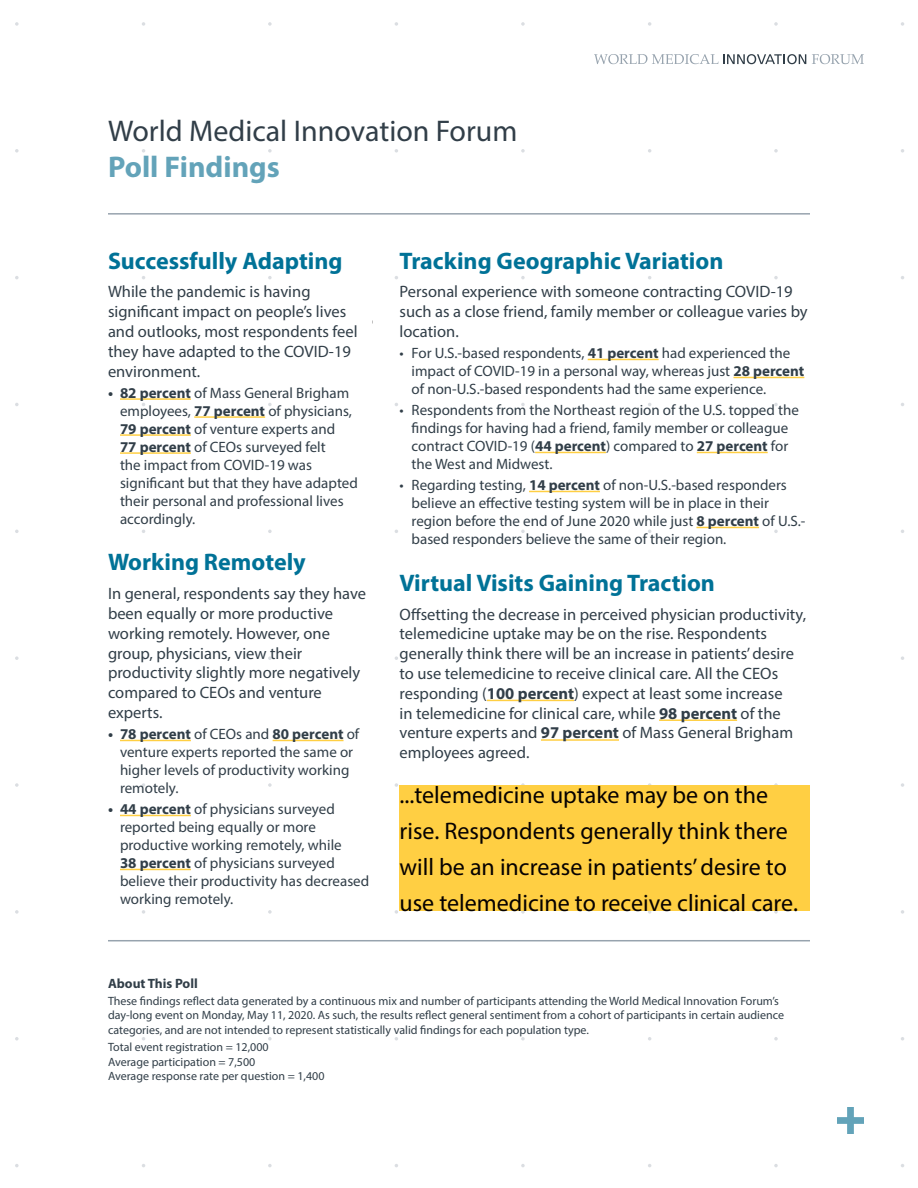
<style>
.page{position:relative;width:918px;height:1188px;background:#fff}
.page>*{position:absolute;margin:0;border:0;box-sizing:border-box;transform-origin:0 0}
.t1{font:30px "Myriad Pro";color:#313e48}
.t2{font:700 30px "Myriad Pro";color:#63a3b9}
.t3{font:24px/36px "Myriad Pro";color:#060101}
.t4{font:700 24px "Myriad Pro";color:#007297}
.t5{font:16.5px/19.8px "Myriad Pro";color:#313e48}
.t6{font:15px/18px "Myriad Pro";color:#313e48}
.t7{font:700 13.5px "Myriad Pro";color:#313e48}
.t8{font:12px/14.4px "Myriad Pro";color:#313e48}
.s1{font-weight:700}
</style>
<div class="page">
<svg style="left:521px;top:22px;width:4px;height:4px"></svg>
<svg style="left:521px;top:1037px;width:4px;height:4px"></svg>
<svg style="left:521px;top:149px;width:4px;height:4px"></svg>
<svg style="left:521px;top:403px;width:4px;height:3px"></svg>
<svg style="left:521px;top:656px;width:4px;height:4px"></svg>
<svg style="left:901px;top:783px;width:3px;height:4px"></svg>
<svg style="left:901px;top:22px;width:3px;height:4px"></svg>
<svg style="left:774px;top:656px;width:4px;height:4px"></svg>
<svg style="left:774px;top:22px;width:4px;height:4px"></svg>
<svg style="left:774px;top:1037px;width:4px;height:4px"></svg>
<svg style="left:774px;top:149px;width:4px;height:4px"></svg>
<svg style="left:774px;top:1164px;width:4px;height:3px"></svg>
<svg style="left:774px;top:403px;width:4px;height:3px"></svg>
<svg style="left:15px;top:783px;width:4px;height:4px"></svg>
<svg style="left:15px;top:910px;width:4px;height:4px"></svg>
<svg style="left:15px;top:22px;width:4px;height:4px"></svg>
<svg style="left:15px;top:1037px;width:4px;height:4px"></svg>
<svg style="left:15px;top:149px;width:4px;height:4px"></svg>
<svg style="left:15px;top:656px;width:4px;height:4px"></svg>
<svg style="left:142px;top:783px;width:3px;height:4px"></svg>
<svg style="left:142px;top:22px;width:3px;height:4px"></svg>
<svg style="left:268px;top:656px;width:4px;height:4px"></svg>
<svg style="left:268px;top:783px;width:4px;height:4px"></svg>
<svg style="left:268px;top:910px;width:4px;height:4px"></svg>
<svg style="left:268px;top:22px;width:4px;height:4px"></svg>
<svg style="left:268px;top:1037px;width:4px;height:4px"></svg>
<svg style="left:268px;top:149px;width:4px;height:4px"></svg>
<svg style="left:594px;top:54px;width:212px;height:10px"></svg>
<svg style="left:812px;top:54px;width:52px;height:10px"></svg>
<hr style="left:120px;top:398px;width:71px;height:2px;background:#ffcf43">
<hr style="left:194px;top:416px;width:71px;height:2px;background:#ffcf43">
<hr style="left:120px;top:434px;width:71px;height:2px;background:#ffcf43">
<hr style="left:120px;top:452px;width:71px;height:2px;background:#ffcf43">
<hr style="left:120px;top:740px;width:71px;height:1px;background:#ffcf43">
<hr style="left:273px;top:740px;width:71px;height:1px;background:#ffcf43">
<hr style="left:120px;top:815px;width:71px;height:1px;background:#ffcf43">
<hr style="left:120px;top:869px;width:71px;height:1px;background:#ffcf43">
<hr style="left:108px;top:940px;width:702px;height:1px;background:#97a3ae">
<hr style="left:588px;top:359px;width:71px;height:1px;background:#ffcf43">
<hr style="left:733px;top:377px;width:71px;height:1px;background:#ffcf43">
<hr style="left:535px;top:452px;width:71px;height:1px;background:#ffcf43">
<hr style="left:697px;top:452px;width:71px;height:1px;background:#ffcf43">
<hr style="left:529px;top:491px;width:71px;height:1px;background:#ffcf43">
<hr style="left:696px;top:527px;width:63px;height:1px;background:#ffcf43">
<hr style="left:487px;top:700px;width:87px;height:1px;background:#ffcf43">
<hr style="left:659px;top:719px;width:78px;height:2px;background:#ffcf43">
<hr style="left:541px;top:739px;width:78px;height:2px;background:#ffcf43">
<div style="left:400px;top:785px;width:410px;height:126px;background:#ffcf43"></div>
<svg style="left:837px;top:1107px;width:27px;height:27px"></svg>
<hr style="left:108px;top:213px;width:702px;height:2px;background:#97a3ae">
<h1 class="t1" style="left:108px;top:113px;width:411px">World Medical Innovation Forum</h1>
<h1 class="t2" style="left:108px;top:147px;width:173px">Poll Findings</h1>
<h2 class="t4" style="left:108px;top:245px;width:236px">Successfully Adapting</h2>
<p class="t5" style="left:108px;top:282px;width:251px">While the pandemic is having significant impact on people’s lives and outlooks, most respondents feel they have adapted to the COVID-19 environment.</p>
<p class="t6" style="left:120px;top:383px;width:239px;text-indent:-12px"><span class="s1">• 82 percent</span> of Mass General Brigham employees, <span class="s1">77 percent</span> of physicians,<br><span class="s1">79 percent</span> of venture experts and<br><span class="s1">77 percent</span> of CEOs surveyed felt<br>the impact from COVID-19 was significant but that they have adapted their personal and professional lives accordingly.</p>
<h2 class="t4" style="left:108px;top:547px;width:199px">Working Remotely</h2>
<p class="t5" style="left:108px;top:583px;width:260px">In general, respondents say they have been equally or more productive working remotely. However, one group, physicians, view their productivity slightly more negatively compared to CEOs and venture experts.</p>
<p class="t6" style="left:120px;top:725px;width:241px;text-indent:-12px"><span class="s1">• 78 percent</span> of CEOs and <span class="s1">80 percent</span> of venture experts reported the same or higher levels of productivity working remotely.</p>
<p class="t6" style="left:120px;top:800px;width:251px;text-indent:-12px"><span class="s1">• 44 percent</span> of physicians surveyed reported being equally or more productive working remotely, while<br><span class="s1">38 percent</span> of physicians surveyed believe their productivity has decreased working remotely.</p>
<h2 class="t4" style="left:400px;top:245px;width:325px">Tracking Geographic Variation</h2>
<p class="t5" style="left:400px;top:282px;width:410px">Personal experience with someone contracting COVID-19 such as a close friend, family member or colleague varies by location.</p>
<p class="t6" style="left:412px;top:344px;width:394px;text-indent:-12px">• For U.S.-based respondents, <span class="s1">41 percent</span> had experienced the impact of COVID-19 in a personal way, whereas just <span class="s1">28 percent </span>of non-U.S.-based respondents had the same experience.</p>
<p class="t6" style="left:412px;top:401px;width:389px;text-indent:-12px">• Respondents from the Northeast region of the U.S. topped the findings for having had a friend, family member or colleague contract COVID-19 (<span class="s1">44 percent</span>) compared to <span class="s1">27 percent</span> for the West and Midwest.</p>
<p class="t6" style="left:412px;top:476px;width:395px;text-indent:-12px">• Regarding testing, <span class="s1">14 percent</span> of non-U.S.-based responders believe an effective testing system will be in place in their region before the end of June 2020 while just <span class="s1">8 percent</span> of U.S.- based responders believe the same of their region.</p>
<h2 class="t4" style="left:400px;top:567px;width:317px">Virtual Visits Gaining Traction</h2>
<p class="t5" style="left:400px;top:604px;width:408px">Offsetting the decrease in perceived physician productivity, telemedicine uptake may be on the rise. Respondents generally think there will be an increase in patients’ desire to use telemedicine to receive clinical care. All the CEOs responding (<span class="s1">100 percent</span>) expect at least some increase<br>in telemedicine for clinical care, while <span class="s1">98 percent</span> of the venture experts and <span class="s1">97 percent</span> of Mass General Brigham employees agreed.</p>
<h2 class="t3" style="left:400px;top:777px;width:400px">...telemedicine uptake may be on the rise. Respondents generally think there will be an increase in patients’ desire to use telemedicine to receive clinical care.</h2>
<p class="t7" style="left:108px;top:974px;width:91px">About This Poll</p>
<p class="t8" style="left:108px;top:994px;width:678px">These findings reflect data generated by a continuous mix and number of participants attending the World Medical Innovation Forum’s day-long event on Monday, May 11, 2020. As such, the results reflect general sentiment from a cohort of participants in certain audience categories, and are not intended to represent statistically valid findings for each population type.</p>
<p class="t8" style="left:108px;top:1040px;width:218px">Total event registration = 12,000<br>Average participation = 7,500<br>Average response rate per question = 1,400</p>
</div>
